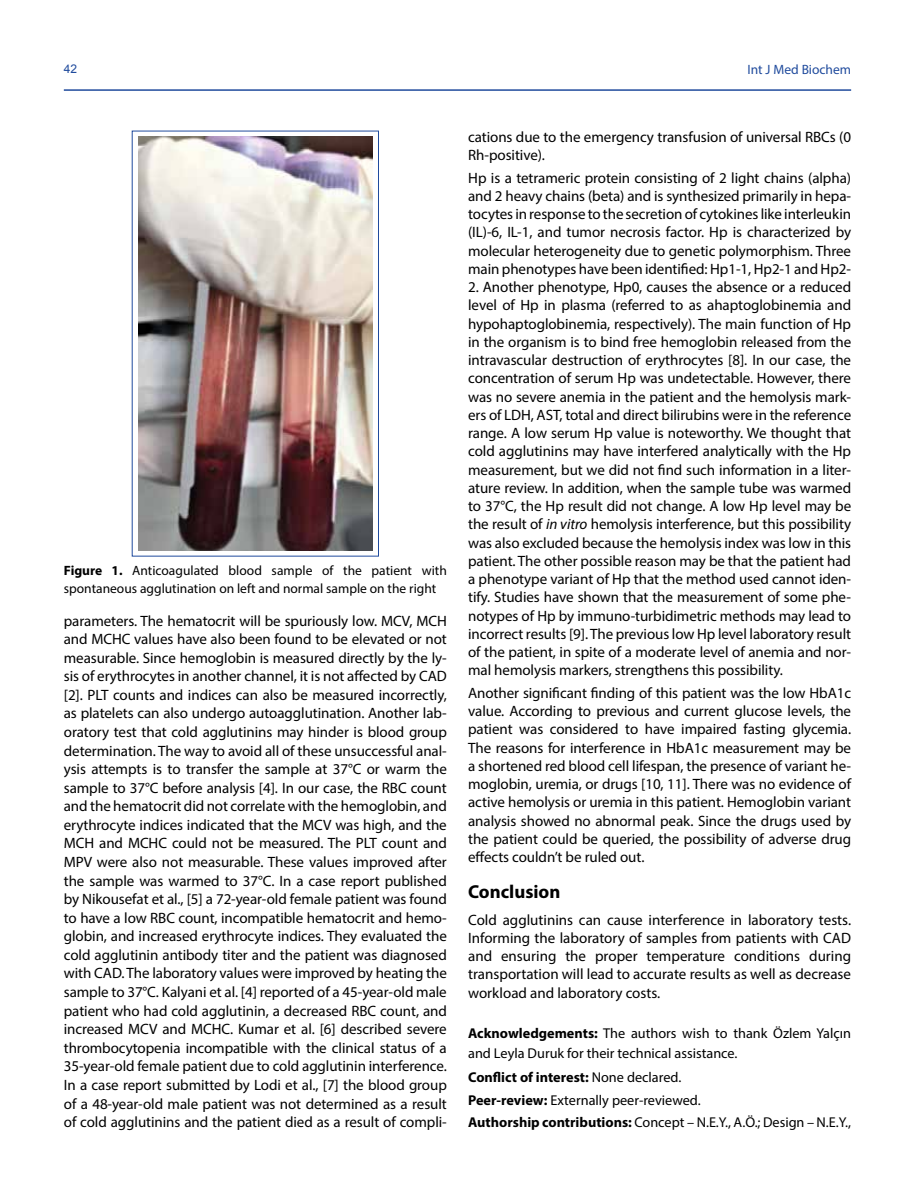
<style>
.page{position:relative;width:915px;height:1191px;background:#fff}
.page>*{position:absolute;margin:0;border:0;box-sizing:border-box;transform-origin:0 0}
.t1{font:700 18.75px "Myriad Pro";color:#000}
.t2{font:15px/18.3px "Myriad Pro";letter-spacing:-.005em;color:#000;text-align:justify}
.t3{font:14.25px/22.5px "Myriad Pro";color:#000}
.t4{font:13.5px/18px "Myriad Pro";color:#000}
.t5{font:13.5px "Myriad Pro";color:#204b9d}
.t6{font:12px "Arial";color:#204b9d}
.s1{font-weight:700}
.s2{font-style:italic}
</style>
<div class="page">
<hr style="left:64px;top:89px;width:786px;height:2px;background:#204b9d">
<img style="left:138px;top:137px;width:234px;height:413px">
<p class="t6" style="left:64px;top:60px;width:15px">42</p>
<p class="t5" style="left:747px;top:61px;width:105px">Int J Med Biochem</p>
<p class="t4" style="left:64px;top:561px;width:384px"><span class="s1">Figure 1.</span> Anticoagulated blood sample of the patient with spontaneous agglutination on left and normal sample on the right</p>
<p class="t2" style="left:64px;top:611px;width:384px">parameters. The hematocrit will be spuriously low. MCV, MCH and MCHC values have also been found to be elevated or not measurable. Since hemoglobin is measured directly by the ly&shy;sis of erythrocytes in another channel, it is not affected by CAD [2]. PLT counts and indices can also be measured incorrectly, as platelets can also undergo autoagglutination. Another lab&shy;oratory test that cold agglutinins may hinder is blood group determination. The way to avoid all of these unsuccessful anal&shy;ysis attempts is to transfer the sample at 37°C or warm the sample to 37°C before analysis [4]. In our case, the RBC count and the hematocrit did not correlate with the hemoglobin, and erythrocyte indices indicated that the MCV was high, and the MCH and MCHC could not be measured. The PLT count and MPV were also not measurable. These values improved after the sample was warmed to 37°C. In a case report published by Nikousefat et al., [5] a 72-year-old female patient was found to have a low RBC count, incompatible hematocrit and hemo&shy;globin, and increased erythrocyte indices. They evaluated the cold agglutinin antibody titer and the patient was diagnosed with CAD. The laboratory values were improved by heating the sample to 37°C. Kalyani et al. [4] reported of a 45-year-old male patient who had cold agglutinin, a decreased RBC count, and increased MCV and MCHC. Kumar et al. [6] described severe thrombocytopenia incompatible with the clinical status of a 35-year-old female patient due to cold agglutinin interference.<br>In a case report submitted by Lodi et al., [7] the blood group of a 48-year-old male patient was not determined as a result of cold agglutinins and the patient died as a result of compli-</p>
<p class="t2" style="left:468px;top:128px;width:384px">cations due to the emergency transfusion of universal RBCs (0<br>Rh-positive).</p>
<p class="t2" style="left:468px;top:168px;width:384px">Hp is a tetrameric protein consisting of 2 light chains (alpha) and 2 heavy chains (beta) and is synthesized primarily in hepa&shy;tocytes in response to the secretion of cytokines like interleukin (IL)-6, IL-1, and tumor necrosis factor. Hp is characterized by molecular heterogeneity due to genetic polymorphism. Three main phenotypes have been identified: Hp1-1, Hp2-1 and Hp2-</p>
<p class="t2" style="left:468px;top:278px;width:384px">2. Another phenotype, Hp0, causes the absence or a reduced level of Hp in plasma (referred to as ahaptoglobinemia and hypohaptoglobinemia, respectively). The main function of Hp in the organism is to bind free hemoglobin released from the intravascular destruction of erythrocytes [8]. In our case, the concentration of serum Hp was undetectable. However, there was no severe anemia in the patient and the hemolysis mark&shy;ers of LDH, AST, total and direct bilirubins were in the reference range. A low serum Hp value is noteworthy. We thought that cold agglutinins may have interfered analytically with the Hp measurement, but we did not find such information in a liter&shy;ature review. In addition, when the sample tube was warmed to 37°C, the Hp result did not change. A low Hp level may be the result of <span class="s2">in vitro</span> hemolysis interference, but this possibility was also excluded because the hemolysis index was low in this patient. The other possible reason may be that the patient had a phenotype variant of Hp that the method used cannot iden&shy;tify. Studies have shown that the measurement of some phe&shy;notypes of Hp by immuno-turbidimetric methods may lead to incorrect results [9]. The previous low Hp level laboratory result of the patient, in spite of a moderate level of anemia and nor&shy;mal hemolysis markers, strengthens this possibility.</p>
<p class="t2" style="left:468px;top:683px;width:384px">Another significant finding of this patient was the low HbA1c value. According to previous and current glucose levels, the patient was considered to have impaired fasting glycemia.<br>The reasons for interference in HbA1c measurement may be a shortened red blood cell lifespan, the presence of variant he&shy;moglobin, uremia, or drugs [10, 11]. There was no evidence of active hemolysis or uremia in this patient. Hemoglobin variant analysis showed no abnormal peak. Since the drugs used by the patient could be queried, the possibility of adverse drug effects couldn’t be ruled out.</p>
<p class="t1" style="left:468px;top:879px;width:94px">Conclusion</p>
<p class="t2" style="left:468px;top:910px;width:384px">Cold agglutinins can cause interference in laboratory tests.<br>Informing the laboratory of samples from patients with CAD and ensuring the proper temperature conditions during transportation will lead to accurate results as well as decrease workload and laboratory costs.</p>
<p class="t3" style="left:468px;top:1023px;width:384px;line-height:19.8px"><span class="s1">Acknowledgements:</span> The authors wish to thank Özlem Yalçın and Leyla Duruk for their technical assistance.</p>
<p class="t3" style="left:468px;top:1066px;width:384px"><span class="s1">Conflict of interest:</span> None declared.<br><span class="s1">Peer-review:</span> Externally peer-reviewed.<br><span class="s1">Authorship contributions:</span> Concept – N.E.Y., A.Ö.; Design – N.E.Y.,</p>
</div>
